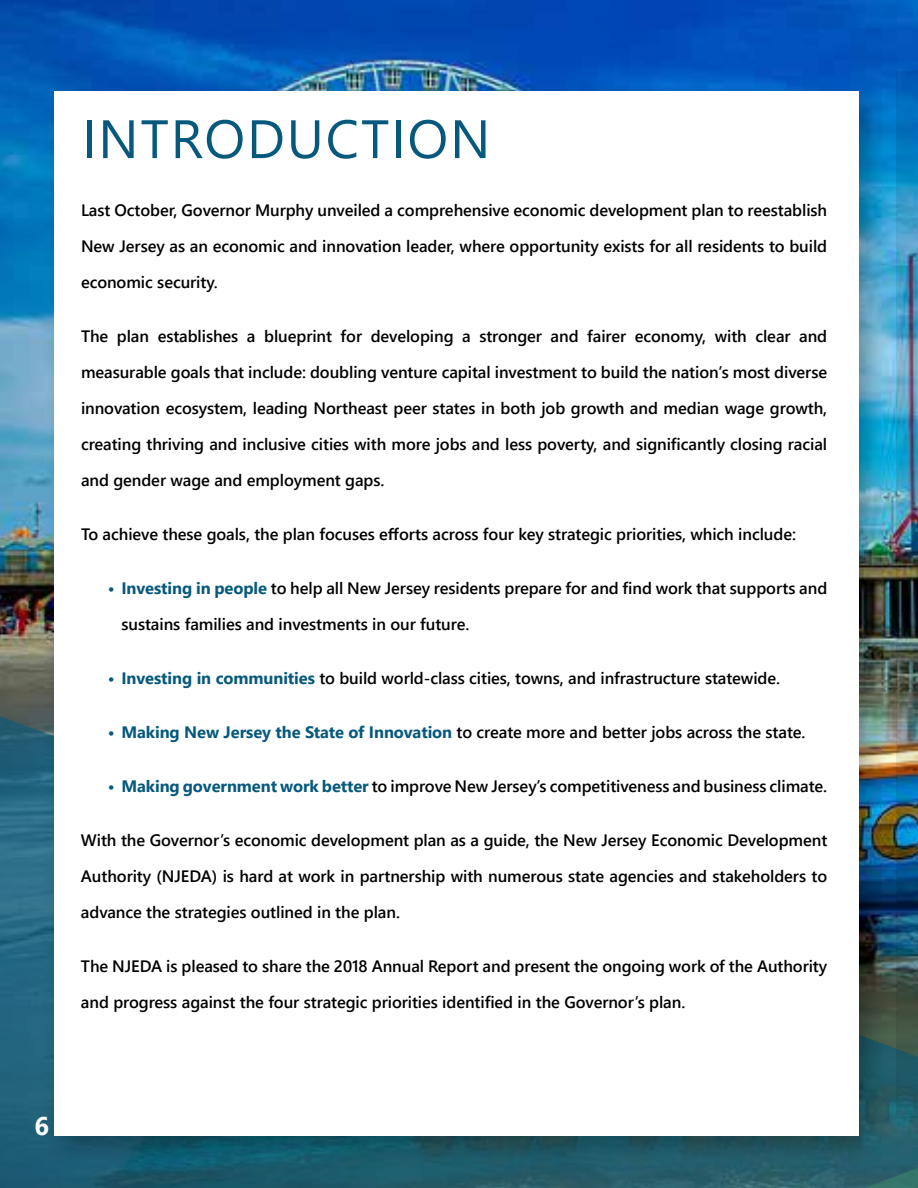
<style>
.page{position:relative;width:918px;height:1188px;background:#fff}
.page>*{position:absolute;margin:0;border:0;box-sizing:border-box;transform-origin:0 0}
.t1{font:54px "Segoe UI";letter-spacing:.035em;color:#06597c}
.t2{font:700 25.5px "Segoe UI";color:#fff}
.t3{font:600 16.5px/36px "Segoe UI";letter-spacing:-.005em;color:#000;text-align:justify}
.s1{font-weight:700;color:#06597c}
</style>
<div class="page">
<img style="left:0;top:0;width:918px;height:702px">
<svg style="left:0;top:702px;width:918px;height:486px;background:#276173"></svg>
<img style="left:897px;top:71px;width:21px;height:1044px">
<div style="left:41px;top:78px;width:851px;height:1092px;background:#000;opacity:.3"></div>
<div style="left:54px;top:91px;width:805px;height:1045px;background:#fff"></div>
<h1 class="t1" style="left:82px;top:88px;width:410px">INTRODUCTION</h1>
<p class="t3" style="left:81px;top:191px;width:748px">Last October, Governor Murphy unveiled a comprehensive economic development plan to reestablish New Jersey as an economic and innovation leader, where opportunity exists for all residents to build economic security.</p>
<p class="t3" style="left:81px;top:317px;width:748px">The plan establishes a blueprint for developing a stronger and fairer economy, with clear and measurable goals that include: doubling venture capital investment to build the nation’s most diverse innovation ecosystem, leading Northeast peer states in both job growth and median wage growth, creating thriving and inclusive cities with more jobs and less poverty, and significantly closing racial and gender wage and employment gaps.</p>
<p class="t3" style="left:81px;top:515px;width:717px">To achieve these goals, the plan focuses efforts across four key strategic priorities, which include:</p>
<p class="t3" style="left:121px;top:569px;width:707px;text-indent:-13px"><span class="s1">• Investing in people</span> to help all New Jersey residents prepare for and find work that supports and sustains families and investments in our future.</p>
<p class="t3" style="left:108px;top:659px;width:674px"><span class="s1">• Investing in communities</span> to build world-class cities, towns, and infrastructure statewide.</p>
<p class="t3" style="left:108px;top:713px;width:699px"><span class="s1">• Making New Jersey the State of Innovation</span> to create more and better jobs across the state.</p>
<p class="t3" style="left:108px;top:767px;width:721px"><span class="s1">• Making government work better</span> to improve New Jersey’s competitiveness and business climate.</p>
<p class="t3" style="left:81px;top:821px;width:748px">With the Governor’s economic development plan as a guide, the New Jersey Economic Development Authority (NJEDA) is hard at work in partnership with numerous state agencies and stakeholders to advance the strategies outlined in the plan.</p>
<p class="t3" style="left:81px;top:947px;width:748px">The NJEDA is pleased to share the 2018 Annual Report and present the ongoing work of the Authority and progress against the four strategic priorities identified in the Governor’s plan.</p>
<h2 class="t2" style="left:35px;top:1102px;width:16px">6</h2>
</div>
